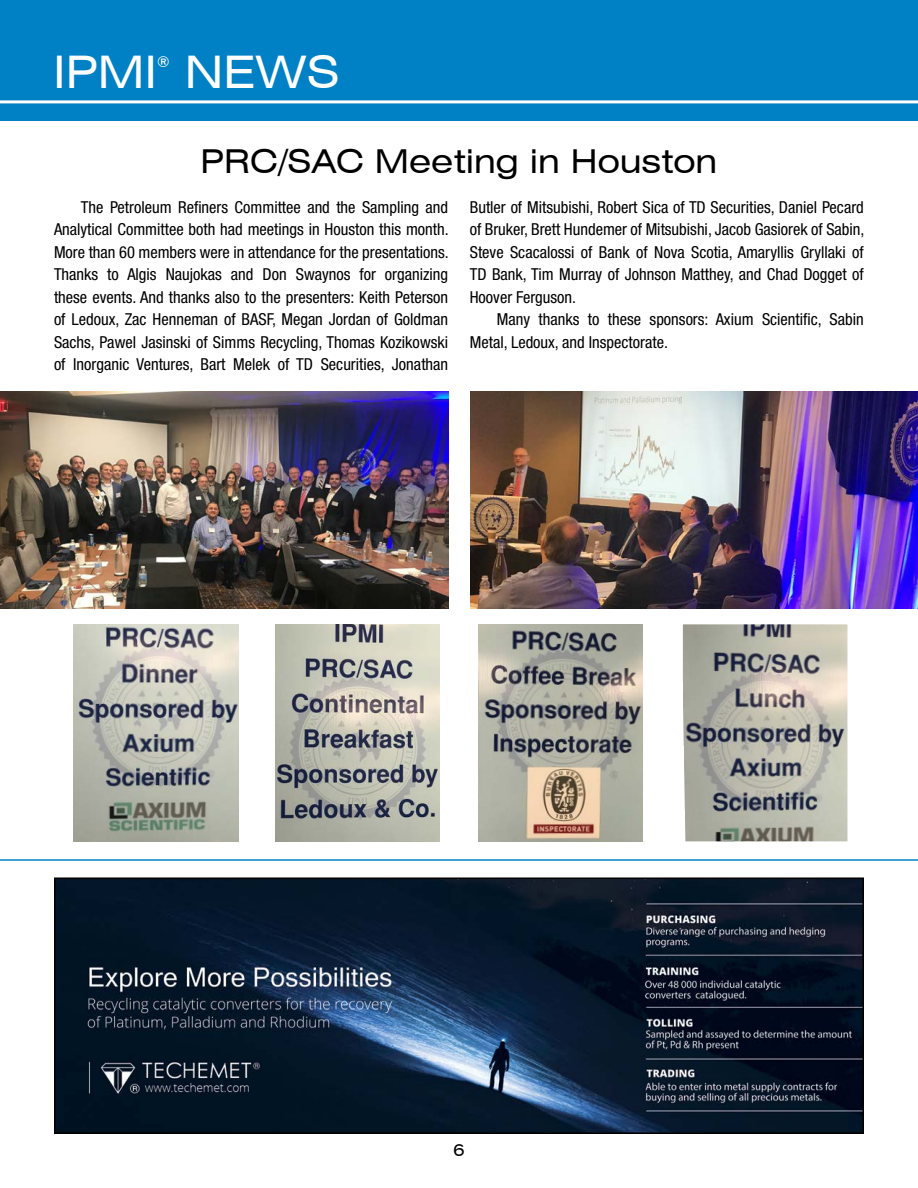
<style>
.page{position:relative;width:918px;height:1188px;background:#fff}
.page>*{position:absolute;margin:0;border:0;box-sizing:border-box;transform-origin:0 0}
.t1{font:expanded 45px "Swiss 721 BT";color:#fff}
.t2{font:expanded 33px "Swiss 721 BT";color:#000}
.t3{font:condensed 16.5px/22.5px "Helvetica Neue";color:#000;text-align:justify}
.t4{font:expanded 16.5px "Swiss 721 BT";color:#000}
.t5{font:expanded 15px "Swiss 721 BT";color:#fff}
</style>
<div class="page">
<div style="left:0;top:0;width:918px;height:122px;background:#0081c6"></div>
<hr style="left:0;top:100px;width:918px;height:3px;background:#fff">
<hr style="left:0;top:859px;width:918px;height:2px;background:#0081c6">
<img style="left:0;top:392px;width:448px;height:216px">
<img style="left:470px;top:392px;width:448px;height:216px">
<img style="left:57px;top:881px;width:804px;height:250px">
<div style="left:54px;top:878px;width:810px;height:256px;border:2px solid #000"></div>
<img style="left:74px;top:624px;width:164px;height:217px">
<img style="left:275px;top:624px;width:165px;height:217px">
<img style="left:478px;top:624px;width:165px;height:217px">
<img style="left:683px;top:624px;width:164px;height:217px">
<h1 class="t1" style="left:53px;top:45px;width:106px">IPMI</h1>
<p class="t5" style="left:157px;top:53px;width:14px">®</p>
<h1 class="t1" style="left:185px;top:45px;width:157px">NEWS</h1>
<h2 class="t2" style="left:201px;top:142px;width:518px">PRC/SAC Meeting in Houston</h2>
<p class="t3" style="left:54px;top:196px;width:396px;text-indent:27px">The Petroleum Refiners Committee and the Sampling and Analytical Committee both had meetings in Houston this month.<br>More than 60 members were in attendance for the presentations.<br>Thanks to Algis Naujokas and Don Swaynos for organizing these events. And thanks also to the presenters: Keith Peterson of Ledoux, Zac Henneman of BASF, Megan Jordan of Goldman Sachs, Pawel Jasinski of Simms Recycling, Thomas Kozikowski of Inorganic Ventures, Bart Melek of TD Securities, Jonathan</p>
<p class="t3" style="left:470px;top:196px;width:396px">Butler of Mitsubishi, Robert Sica of TD Securities, Daniel Pecard of Bruker, Brett Hundemer of Mitsubishi, Jacob Gasiorek of Sabin, Steve Scacalossi of Bank of Nova Scotia, Amaryllis Gryllaki of TD Bank, Tim Murray of Johnson Matthey, and Chad Dogget of Hoover Ferguson.</p>
<p class="t3" style="left:470px;top:308px;width:396px;text-indent:27px">Many thanks to these sponsors: Axium Scientific, Sabin<br>Metal, Ledoux, and Inspectorate.</p>
<p class="t4" style="left:453px;top:1140px;width:13px">6</p>
</div>
